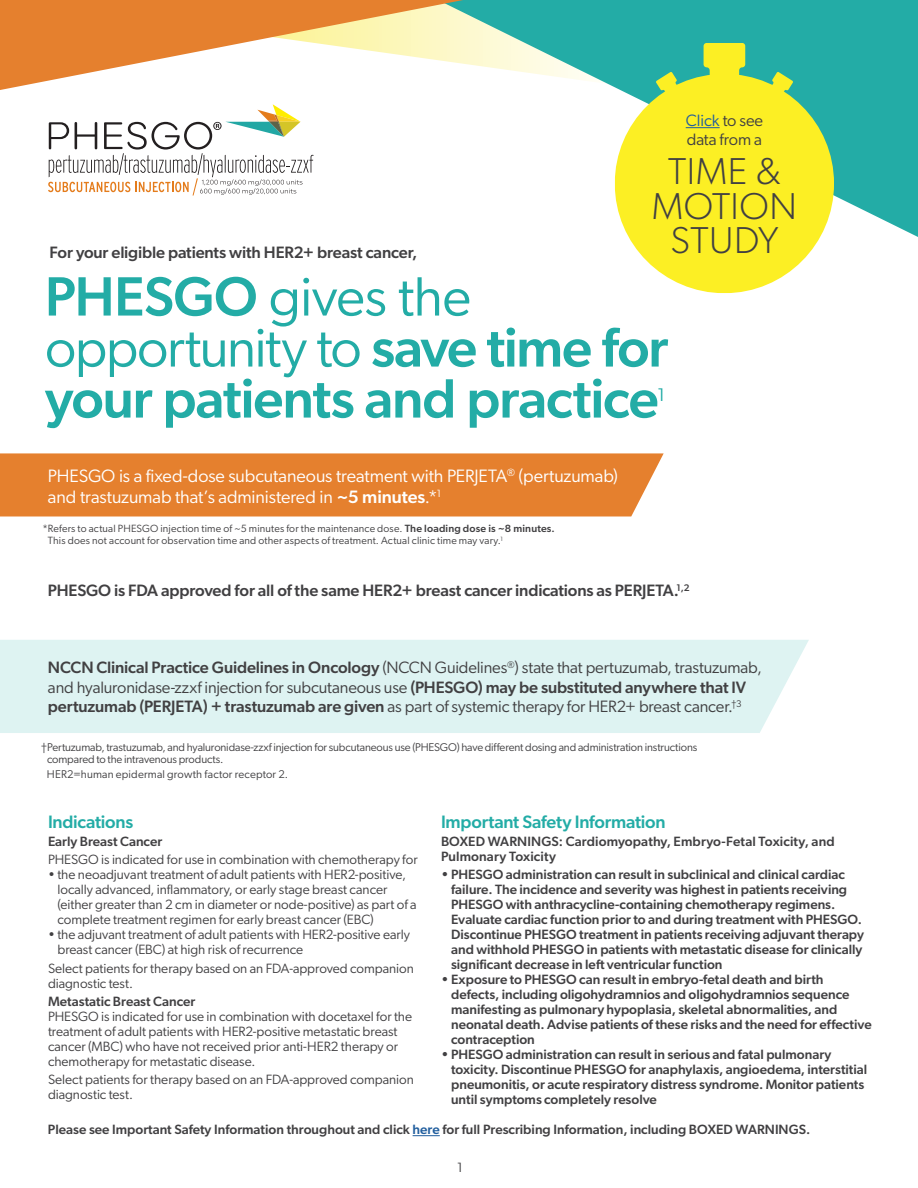
<style>
.page{position:relative;width:918px;height:1188px;background:#fff}
.page>*{position:absolute;margin:0;border:0;box-sizing:border-box;transform-origin:0 0}
.t1{font:500 55.5px/51px "Gibson";letter-spacing:-.02em;color:#23aca6}
.t2{font:300 37.5px/34.5px "Gibson";letter-spacing:.015em;color:#414042;text-align:center}
.t3{font:18.3px "Gibson";color:#23aca6}
.t4{font:18px/21px "Gibson";letter-spacing:-.005em;color:#fff}
.t5{font:500 18px "Gibson";letter-spacing:-.01em;color:#23aca6}
.t6{font:16.5px/19.5px "Gibson";letter-spacing:-.01em;color:#414042}
.t7{font:500 16.5px "Gibson";letter-spacing:-.01em;color:#414042}
.t8{font:500 13.5px/15px "Gibson";color:#414042}
.t9{font:13.5px/15px "Gibson";color:#414042}
.t10{font:11.25px/12px "Gibson";letter-spacing:-.01em;color:#414042}
.t11{font:11.25px "Gibson";letter-spacing:.015em;color:#414042}
.t12{font:10.5px/12px "Gibson";letter-spacing:.015em;color:#414042}
.s1{color:#215e9e}
.s2{font-weight:400}
.s3{font-weight:500}
</style>
<div class="page">
<div style="left:0;top:453px;width:664px;height:63px;background:#e5802e"></div>
<div style="left:0;top:640px;width:809px;height:93px;background:#def3f2"></div>
<svg style="left:463px;top:0;width:455px;height:237px;fill:#23aca6"></svg>
<svg style="left:0;top:0;width:463px;height:90px"></svg>
<svg style="left:48px;top:104px;width:265px;height:92px"></svg>
<svg style="left:704px;top:43px;width:41px;height:31px"></svg>
<svg style="left:656px;top:72px;width:21px;height:2px"></svg>
<svg style="left:772px;top:72px;width:21px;height:2px"></svg>
<svg style="left:615px;top:74px;width:219px;height:219px;fill:#fcef24"></svg>
<hr style="left:686px;top:127px;width:34px;height:1px;background:#215e9e">
<svg style="left:413px;top:1135px;width:27px;height:1px"></svg>
<p class="t6" style="left:686px;top:110px;width:79px"><span class="s1">Click</span> to see data from a</p>
<h2 class="t2" style="left:652px;top:153px;width:147px">TIME &amp;<br>MOTION<br>STUDY</h2>
<p class="t7" style="left:50px;top:242px;width:369px">For your eligible patients with HER2+ breast cancer,</p>
<h1 class="t1" style="left:45px;top:270px;width:625px">PHESGO <span class="s2">gives the opportunity to</span> save time for your patients and practice</h1>
<h3 class="t3" style="left:658px;top:384px;width:9px">1</h3>
<h3 class="t4" style="left:48px;top:465px;width:572px">PHESGO is a fixed-dose subcutaneous treatment with PERJETA<sup>®</sup> (pertuzumab) and trastuzumab that’s administered in <span class="s3">~5 minutes</span>.*<sup>1</sup></h3>
<p class="t12" style="left:48px;top:523px;width:508px;text-indent:-5px">*Refers to actual PHESGO injection time of ~5 minutes for the maintenance dose. <span class="s3">The loading dose is ~8 minutes.<br></span>This does not account for observation time and other aspects of treatment. Actual clinic time may vary.<sup>1</sup></p>
<p class="t7" style="left:48px;top:581px;width:643px">PHESGO is FDA approved for all of the same HER2+ breast cancer indications as PERJETA.<sup>1,2</sup></p>
<p class="t6" style="left:48px;top:658px;width:715px"><span class="s3">NCCN Clinical Practice Guidelines in Oncology</span> (NCCN Guidelines<sup>®</sup>) state that pertuzumab, trastuzumab, and hyaluronidase-zzxf injection for subcutaneous use <span class="s3">(PHESGO) may be substituted anywhere that IV pertuzumab (PERJETA) + trastuzumab are given</span> as part of systemic therapy for HER2+ breast cancer.<sup>†3</sup></p>
<p class="t10" style="left:47px;top:741px;width:652px;text-indent:-6px">†Pertuzumab, trastuzumab, and hyaluronidase-zzxf injection for subcutaneous use (PHESGO) have different dosing and administration instructions compared to the intravenous products.</p>
<p class="t11" style="left:47px;top:768px;width:243px">HER2=human epidermal growth factor receptor 2.</p>
<h3 class="t5" style="left:48px;top:811px;width:87px">Indications</h3>
<p class="t8" style="left:48px;top:834px;width:116px">Early Breast Cancer</p>
<p class="t9" style="left:48px;top:852px;width:371px">PHESGO is indicated for use in combination with chemotherapy for</p>
<p class="t9" style="left:57px;top:867px;width:361px;text-indent:-9px">• the neoadjuvant treatment of adult patients with HER2-positive, locally advanced, inflammatory, or early stage breast cancer (either greater than 2 cm in diameter or node-positive) as part of a complete treatment regimen for early breast cancer (EBC)</p>
<p class="t9" style="left:57px;top:927px;width:354px;text-indent:-9px">• the adjuvant treatment of adult patients with HER2-positive early breast cancer (EBC) at high risk of recurrence</p>
<p class="t9" style="left:48px;top:960px;width:367px">Select patients for therapy based on an FDA-approved companion diagnostic test.</p>
<p class="t8" style="left:48px;top:993px;width:149px">Metastatic Breast Cancer</p>
<p class="t9" style="left:48px;top:1009px;width:366px">PHESGO is indicated for use in combination with docetaxel for the treatment of adult patients with HER2-positive metastatic breast cancer (MBC) who have not received prior anti-HER2 therapy or chemotherapy for metastatic disease.</p>
<p class="t9" style="left:48px;top:1072px;width:367px">Select patients for therapy based on an FDA-approved companion diagnostic test.</p>
<h3 class="t5" style="left:441px;top:811px;width:226px">Important Safety Information</h3>
<p class="t8" style="left:441px;top:834px;width:395px">BOXED WARNINGS: Cardiomyopathy, Embryo-Fetal Toxicity, and<br>Pulmonary Toxicity</p>
<p class="t8" style="left:451px;top:867px;width:414px;text-indent:-10px">• PHESGO administration can result in subclinical and clinical cardiac failure. The incidence and severity was highest in patients receiving PHESGO with anthracycline-containing chemotherapy regimens.<br>Evaluate cardiac function prior to and during treatment with PHESGO.<br>Discontinue PHESGO treatment in patients receiving adjuvant therapy and withhold PHESGO in patients with metastatic disease for clinically significant decrease in left ventricular function</p>
<p class="t8" style="left:451px;top:972px;width:422px;text-indent:-10px">• Exposure to PHESGO can result in embryo-fetal death and birth defects, including oligohydramnios and oligohydramnios sequence manifesting as pulmonary hypoplasia, skeletal abnormalities, and neonatal death. Advise patients of these risks and the need for effective contraception</p>
<p class="t8" style="left:451px;top:1047px;width:418px;text-indent:-10px">• PHESGO administration can result in serious and fatal pulmonary toxicity. Discontinue PHESGO for anaphylaxis, angioedema, interstitial pneumonitis, or acute respiratory distress syndrome. Monitor patients until symptoms completely resolve</p>
<p class="t8" style="left:48px;top:1122px;width:764px">Please see Important Safety Information throughout and click <span class="s1">here</span> for full Prescribing Information, including BOXED WARNINGS.</p>
<p class="t9" style="left:457px;top:1159px;width:7px">1</p>
</div>
